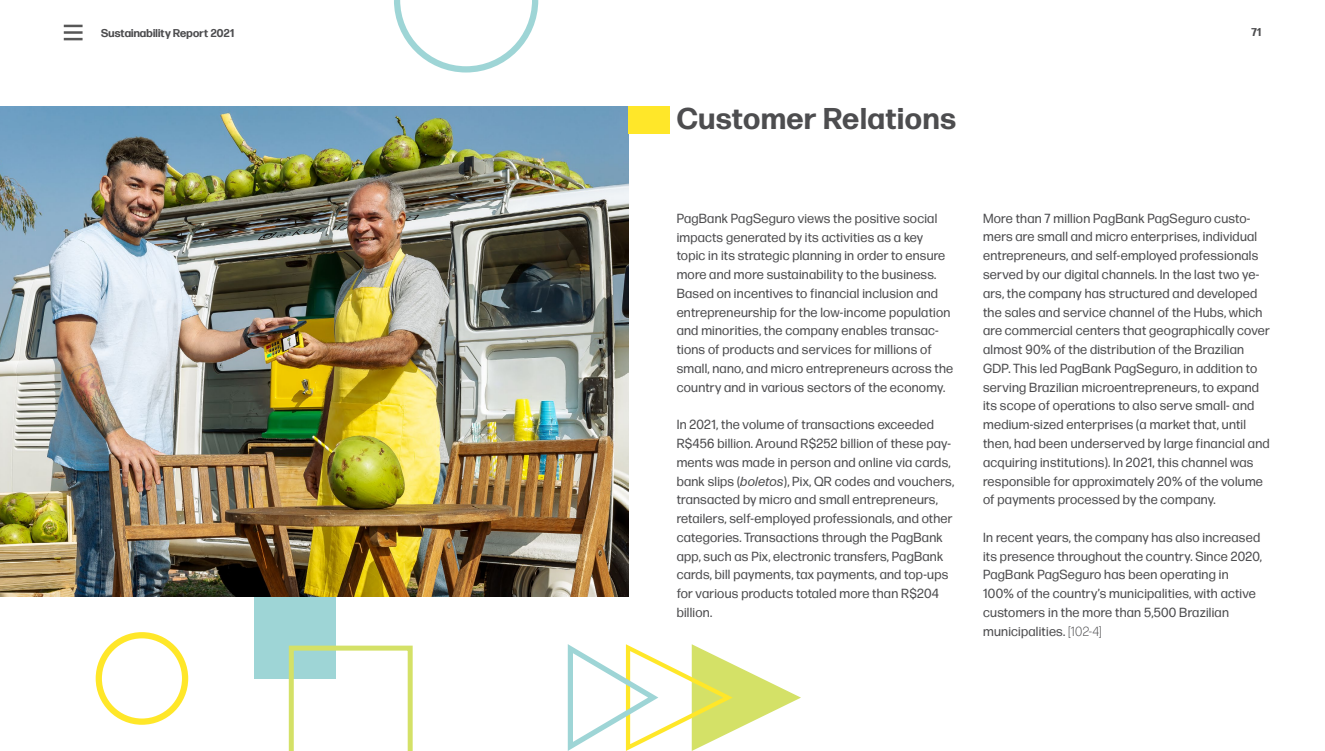
<style>
.page{position:relative;width:1325px;height:751px;background:#fff}
.page>*{position:absolute;margin:0;border:0;box-sizing:border-box;transform-origin:0 0}
.t1{font:700 30px "Forma DJR Text";letter-spacing:.02em;color:#4d4d4f}
.t2{font:13.12px/18.8px "Forma DJR Text";letter-spacing:.02em;color:#4d4d4f}
.t3{font:700 11.25px "Forma DJR Display";letter-spacing:.02em;color:#4d4d4f}
.s1{font-style:italic}
.s2{font-weight:300}
</style>
<div class="page">
<img style="left:0;top:106px;width:628px;height:490px">
<div style="left:254px;top:596px;width:82px;height:82px;background:#9ed5d6"></div>
<svg style="left:394px;top:0;width:145px;height:73px"></svg>
<svg style="left:567px;top:644px;width:234px;height:106px"></svg>
<div style="left:96px;top:631px;width:92px;height:93px;border:6px solid #ffe729;border-radius:50%"></div>
<svg style="left:289px;top:645px;width:124px;height:105px"></svg>
<div style="left:628px;top:106px;width:41px;height:27px;background:#ffe729"></div>
<svg style="left:64px;top:25px;width:19px;height:2px"></svg>
<hr style="left:64px;top:31px;width:19px;height:3px;background:#575757">
<svg style="left:64px;top:38px;width:19px;height:2px"></svg>
<p class="t3" style="left:101px;top:26px;width:134px">Sustainability Report 2021</p>
<p class="t3" style="left:1251px;top:25px;width:11px">71</p>
<h1 class="t1" style="left:677px;top:99px;width:281px">Customer Relations</h1>
<p class="t2" style="left:677px;top:208px;width:278px">PagBank PagSeguro views the positive social impacts generated by its activities as a key topic in its strategic planning in order to ensure more and more sustainability to the business.<br>Based on incentives to financial inclusion and entrepreneurship for the low-income population and minorities, the company enables transac&shy;tions of products and services for millions of small, nano, and micro entrepreneurs across the country and in various sectors of the economy.</p>
<p class="t2" style="left:677px;top:415px;width:279px">In 2021, the volume of transactions exceeded R$456 billion. Around R$252 billion of these pay&shy;ments was made in person and online via cards, bank slips (<span class="s1">boletos</span>), Pix, QR codes and vouchers, transacted by micro and small entrepreneurs, retailers, self-employed professionals, and other categories. Transactions through the PagBank app, such as Pix, electronic transfers, PagBank cards, bill payments, tax payments, and top-ups for various products totaled more than R$204 billion.</p>
<p class="t2" style="left:983px;top:208px;width:288px">More than 7 million PagBank PagSeguro custo&shy;mers are small and micro enterprises, individual entrepreneurs, and self-employed professionals served by our digital channels. In the last two ye&shy;ars, the company has structured and developed the sales and service channel of the Hubs, which are commercial centers that geographically cover almost 90% of the distribution of the Brazilian GDP. This led PagBank PagSeguro, in addition to serving Brazilian microentrepreneurs, to expand its scope of operations to also serve small- and medium-sized enterprises (a market that, until then, had been underserved by large financial and acquiring institutions). In 2021, this channel was responsible for approximately 20% of the volume of payments processed by the company.</p>
<p class="t2" style="left:983px;top:527px;width:280px">In recent years, the company has also increased its presence throughout the country. Since 2020, PagBank PagSeguro has been operating in 100% of the country’s municipalities, with active customers in the more than 5,500 Brazilian municipalities. <span class="s2">[102-4]</span></p>
</div>
